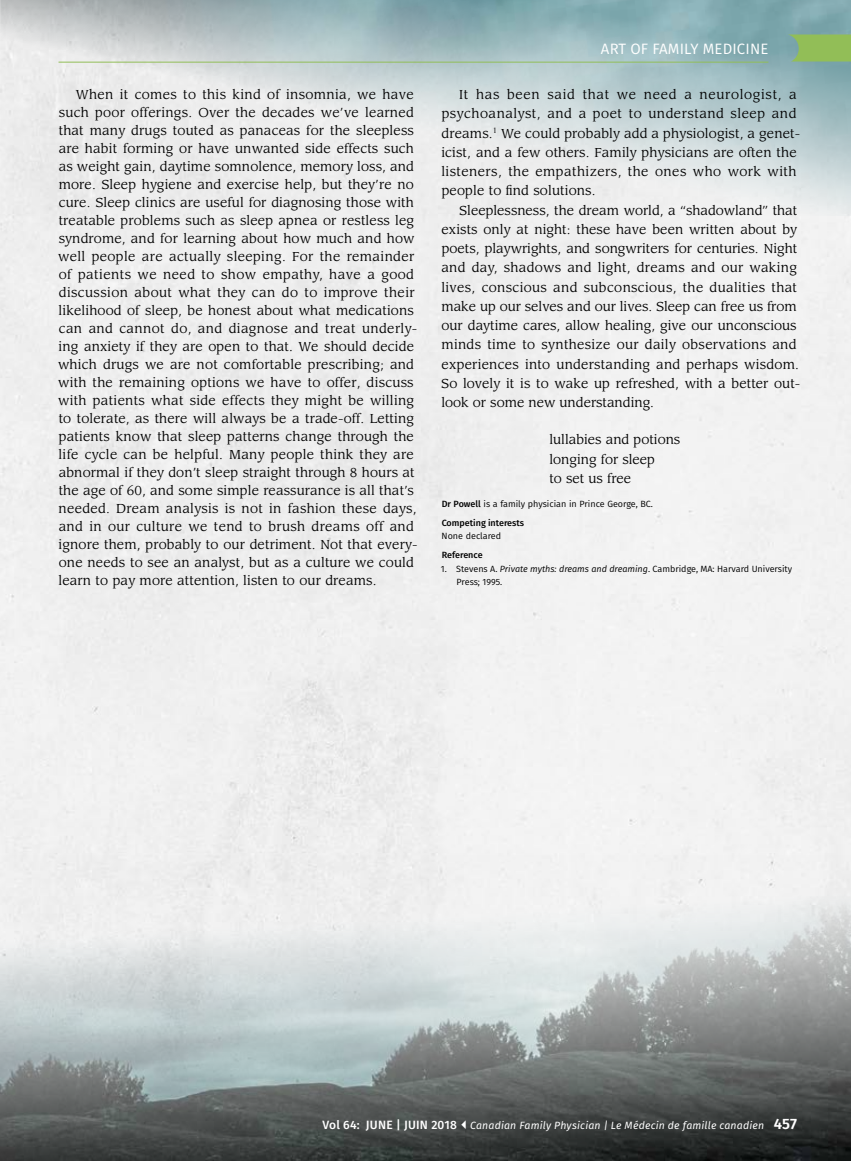
<style>
.page{position:relative;width:851px;height:1161px;background:#fff}
.page>*{position:absolute;margin:0;border:0;box-sizing:border-box;transform-origin:0 0}
.t1{font:15px "Fira Sans";letter-spacing:.01em;color:#fff}
.t2{font:12.75px/18px "Leawood Std";letter-spacing:.01em;color:#000}
.t3{font:12.75px/19.2px "Leawood Std";letter-spacing:.035em;color:#000}
.t4{font:italic 10.5px "Fira Sans";letter-spacing:.015em;color:#fff}
.t5{font:9px/13.2px "Fira Sans";color:#000}
.t6{font:500 9px "Fira Sans";color:#000}
.s1{font-weight:500}
.s2{font-style:italic}
.s3{font-weight:500;font-style:normal;font-size:12px}
.s4{font-weight:600;font-style:normal;font-size:15px}
</style>
<div class="page">
<img style="left:0;top:0;width:850px;height:216px">
<hr style="left:58px;top:62px;width:710px;height:1px;background:#92be57">
<svg style="left:787px;top:34px;width:63px;height:28px;background:#8eb965"></svg>
<img style="left:0;top:855px;width:850px;height:306px">
<svg style="left:461px;top:1120px;width:5px;height:9px"></svg>
<p class="t1" style="left:601px;top:38px;width:169px">ART OF FAMILY MEDICINE</p>
<p class="t2" style="left:58px;top:86px;width:361px;text-indent:18px">When it comes to this kind of insomnia, we have such poor offerings. Over the decades we’ve learned that many drugs touted as panaceas for the sleepless are habit forming or have unwanted side effects such as weight gain, daytime somnolence, memory loss, and more. Sleep hygiene and exercise help, but they’re no cure. Sleep clinics are useful for diagnosing those with treatable problems such as sleep apnea or restless leg syndrome, and for learning about how much and how well people are actually sleeping. For the remainder of patients we need to show empathy, have a good discussion about what they can do to improve their likelihood of sleep, be honest about what medications can and cannot do, and diagnose and treat underly&shy;ing anxiety if they are open to that. We should decide which drugs we are not comfortable prescribing; and with the remaining options we have to offer, discuss with patients what side effects they might be willing to tolerate, as there will always be a trade-off. Letting patients know that sleep patterns change through the life cycle can be helpful. Many people think they are abnormal if they don’t sleep straight through 8 hours at the age of 60, and some simple reassurance is all that’s needed. Dream analysis is not in fashion these days, and in our culture we tend to brush dreams off and ignore them, probably to our detriment. Not that every&shy;one needs to see an analyst, but as a culture we could learn to pay more attention, listen to our dreams.</p>
<p class="t3" style="left:441px;top:85px;width:360px;text-indent:18px">It has been said that we need a neurologist, a psychoanalyst, and a poet to understand sleep and dreams.<sup>1</sup> We could probably add a physiologist, a genet&shy;icist, and a few others. Family physicians are often the listeners, the empathizers, the ones who work with people to fnd solutions.</p>
<p class="t2" style="left:441px;top:201px;width:360px;line-height:19.2px;text-indent:18px">Sleeplessness, the dream world, a “shadowland” that exists only at night: these have been written about by poets, playwrights, and songwriters for centuries. Night and day, shadows and light, dreams and our waking lives, conscious and subconscious, the dualities that make up our selves and our lives. Sleep can free us from our daytime cares, allow healing, give our unconscious minds time to synthesize our daily observations and experiences into understanding and perhaps wisdom.<br>So lovely it is to wake up refreshed, with a better out&shy;look or some new understanding.</p>
<p class="t2" style="left:549px;top:431px;width:132px;line-height:19.2px">lullabies and potions longing for sleep<br>to set us free</p>
<p class="t5" style="left:442px;top:497px;width:213px"><span class="s1">Dr Powell</span> is a family physician in Prince George, BC.</p>
<p class="t6" style="left:441px;top:516px;width:84px">Competing interests</p>
<p class="t5" style="left:441px;top:529px;width:61px">None declared</p>
<p class="t6" style="left:442px;top:548px;width:42px">Reference</p>
<p class="t5" style="left:456px;top:562px;width:337px;text-indent:-16px">1. Stevens A. <span class="s2">Private myths: dreams and dreaming</span>. Cambridge, MA: Harvard University<br>Press; 1995.</p>
<p class="t4" style="left:322px;top:1117px;width:476px"><span class="s3">Vol 64: JUNE | JUIN 2018</span> Canadian Family Physician | Le Médecin de famille canadien <span class="s4">457</span></p>
</div>
